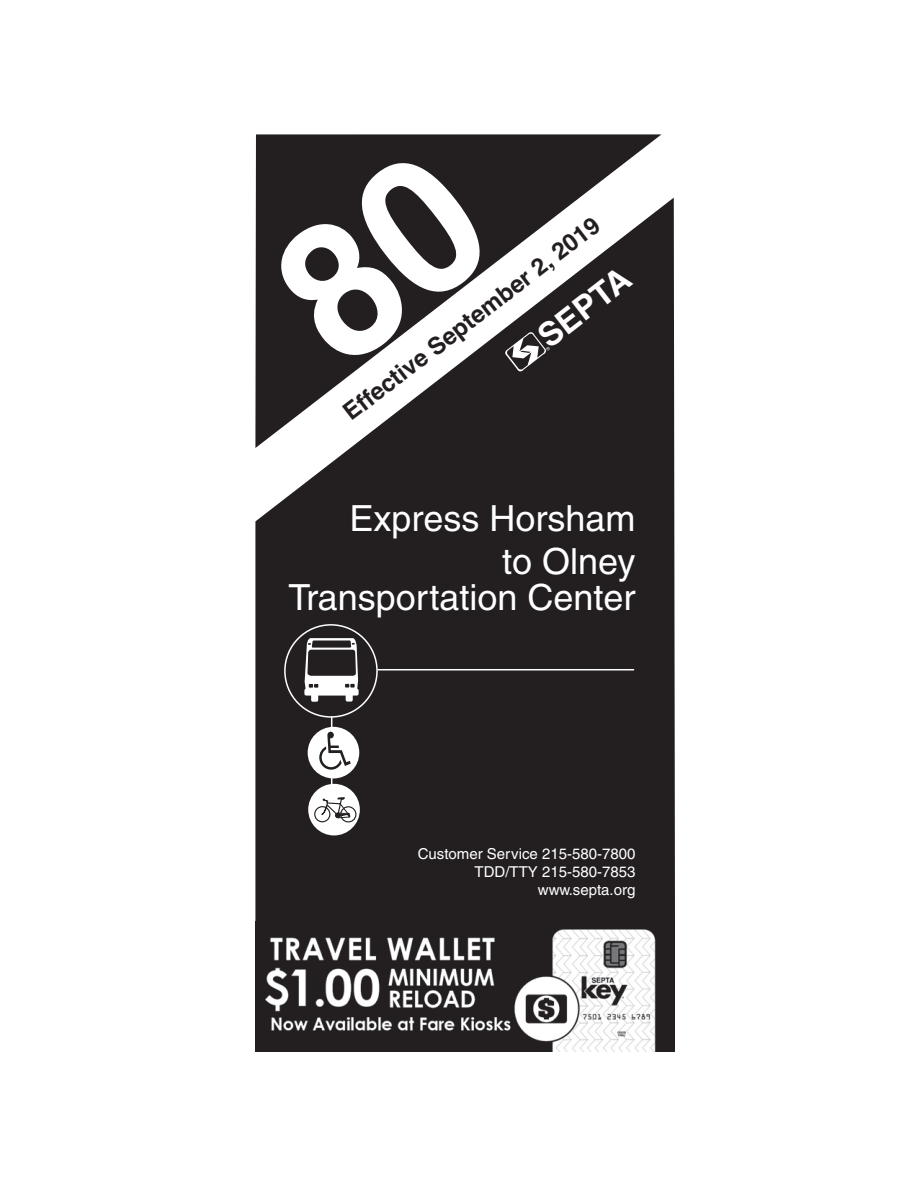
<style>
.page{position:relative;width:918px;height:1188px;background:#fff}
.page>*{position:absolute;margin:0;border:0;box-sizing:border-box;transform-origin:0 0}
.t1{font:36px/43.2px "Helvetica";color:#fff;text-align:right}
.t2{font:700 33px "Helvetica";color:#fff}
.t3{font:700 24px "Helvetica";color:#231f20}
.t4{font:15px/18px "Helvetica";color:#fff;text-align:right}
</style>
<div class="page">
<div style="left:255px;top:198px;width:420px;height:724px;background:#231f20"></div>
<hr style="left:378px;top:669px;width:256px;height:1px;background:#fff">
<div style="left:285px;top:625px;width:92px;height:92px;background:#231f20;border-radius:50%"></div>
<div style="left:284px;top:624px;width:94px;height:94px;border:2px solid #fff;border-radius:50%"></div>
<div style="left:311px;top:693px;width:7px;height:9px;background:#fff;border-radius:2px"></div>
<div style="left:346px;top:693px;width:7px;height:9px;background:#fff;border-radius:2px"></div>
<div style="left:304px;top:689px;width:55px;height:7px;background:#fff;border-radius:2px"></div>
<svg style="left:305px;top:638px;width:53px;height:51px"></svg>
<hr style="left:331px;top:716px;width:1px;height:111px;background:#fff">
<div style="left:308px;top:784px;width:52px;height:51px;background:#fff;border-radius:50%"></div>
<svg style="left:309px;top:796px;width:47px;height:27px"></svg>
<div style="left:308px;top:727px;width:51px;height:51px;background:#fff;border-radius:50%"></div>
<svg style="left:319px;top:732px;width:32px;height:38px"></svg>
<svg style="left:255px;top:134px;width:406px;height:314px;fill:#231f20"></svg>
<img style="left:255px;top:922px;width:420px;height:129px">
<svg style="left:264px;top:145px;width:234px;height:226px;background:#3e3a3b"></svg>
<svg style="left:505px;top:332px;width:46px;height:40px"></svg>
<h3 class="t3" style="left:338px;top:404px;width:318px;rotate:-38deg">Effective September 2, 2019</h3>
<h2 class="t2" style="left:530px;top:324px;width:109px;rotate:-38deg">SEPTA</h2>
<h1 class="t1" style="left:349px;top:496px;width:288px">Express Horsham to Olney</h1>
<h1 class="t1" style="left:289px;top:576px;width:348px">Transportation Center</h1>
<p class="t4" style="left:418px;top:845px;width:219px">Customer Service 215-580-7800<br>TDD/TTY 215-580-7853 www.septa.org</p>
</div>
